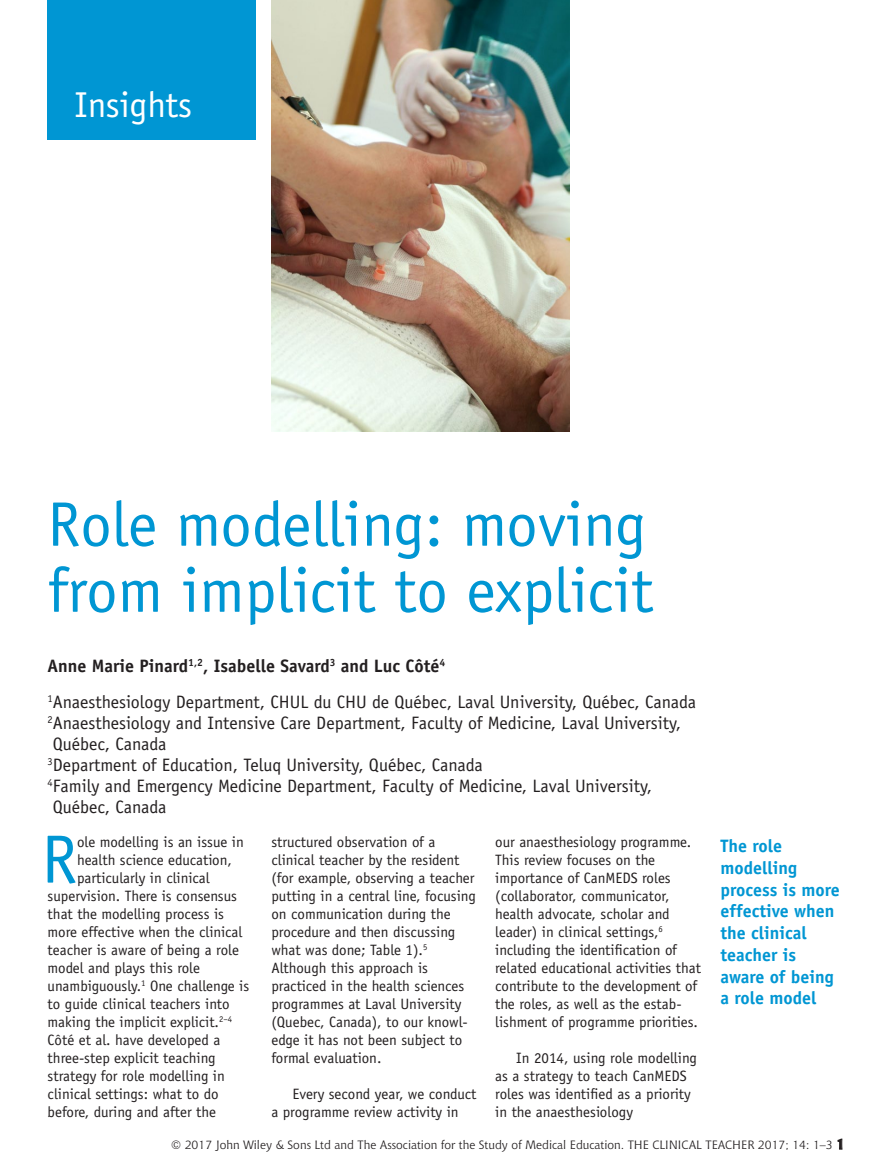
<style>
.page{position:relative;width:893px;height:1174px;background:#fff}
.page>*{position:absolute;margin:0;border:0;box-sizing:border-box;transform-origin:0 0}
.t1{font:68.4px "Officina Sans";color:#0096d3}
.t2{font:63px/66px "Officina Sans";color:#0096d3}
.t3{font:36px "Officina Sans";color:#fff}
.t4{font:18px/21px "Officina Sans";color:#231f20}
.t5{font:700 18px/21.8px "Officina Sans";color:#0096d3}
.t6{font:15px/18px "Officina Sans";color:#231f20}
.t7{font:12px "Chianti BT";color:#231f20}
.s1{font-weight:700}
.s2{font-weight:700;font-size:14.25px}
</style>
<div class="page">
<svg style="left:837px;top:1138px;width:6px;height:11px"></svg>
<div style="left:48px;top:0;width:208px;height:139px;background:#0096d3"></div>
<img style="left:271px;top:0;width:298px;height:432px">
<h3 class="t3" style="left:75px;top:84px;width:119px">Insights</h3>
<h2 class="t2" style="left:48px;top:491px;width:607px">Role modelling: moving from implicit to explicit</h2>
<p class="t4" style="left:48px;top:647px;width:650px;line-height:36px"><span class="s1">Anne Marie Pinard</span><sup>1,2</sup><span class="s1">, Isabelle Savard</span><sup>3</sup> <span class="s1">and Luc Côté</span><sup>4<br></sup><sup>1</sup>Anaesthesiology Department, CHUL du CHU de Québec, Laval University, Québec, Canada</p>
<p class="t4" style="left:48px;top:712px;width:635px"><sup>2</sup>Anaesthesiology and Intensive Care Department, Faculty of Medicine, Laval University, Québec, Canada<br><sup>3</sup>Department of Education, Teluq University, Québec, Canada<br><sup>4</sup>Family and Emergency Medicine Department, Faculty of Medicine, Laval University, Québec, Canada</p>
<h1 class="t1" style="left:42px;top:819px;width:37px">R</h1>
<p class="t6" style="left:77px;top:832px;width:168px">ole modelling is an issue in</p>
<p class="t6" style="left:271px;top:832px;width:206px">structured observation of a clinical teacher by the resident (for example, observing a teacher putting in a central line, focusing on communication during the procedure and then discussing what was done; Table 1).<sup>5<br></sup>Although this approach is practiced in the health sciences programmes at Laval University (Quebec, Canada), to our knowl&shy;edge it has not been subject to formal evaluation.</p>
<p class="t6" style="left:271px;top:1084px;width:206px;text-indent:21px">Every second year, we conduct a programme review activity in</p>
<p class="t6" style="left:495px;top:832px;width:207px">our anaesthesiology programme.<br>This review focuses on the importance of CanMEDS roles (collaborator, communicator, health advocate, scholar and leader) in clinical settings,<sup>6 </sup>including the identification of related educational activities that contribute to the development of the roles, as well as the estab&shy;lishment of programme priorities.</p>
<p class="t6" style="left:495px;top:1048px;width:203px;text-indent:21px">In 2014, using role modelling as a strategy to teach CanMEDS roles was identified as a priority in the anaesthesiology</p>
<p class="t6" style="left:77px;top:850px;width:156px">health science education,</p>
<p class="t6" style="left:77px;top:868px;width:134px">particularly in clinical</p>
<p class="t6" style="left:48px;top:886px;width:191px">supervision. There is consensus</p>
<p class="t6" style="left:48px;top:904px;width:178px">that the modelling process is</p>
<p class="t6" style="left:48px;top:922px;width:196px">more effective when the clinical</p>
<p class="t6" style="left:48px;top:940px;width:193px">teacher is aware of being a role</p>
<p class="t6" style="left:48px;top:958px;width:154px">model and plays this role</p>
<p class="t6" style="left:48px;top:976px;width:203px">unambiguously.<sup>1</sup> One challenge is</p>
<p class="t6" style="left:48px;top:994px;width:184px">to guide clinical teachers into</p>
<p class="t6" style="left:48px;top:1012px;width:186px">making the implicit explicit.<sup>2–4</sup></p>
<p class="t6" style="left:48px;top:1030px;width:174px">Côté et al. have developed a</p>
<p class="t6" style="left:48px;top:1048px;width:170px">three-step explicit teaching</p>
<p class="t6" style="left:48px;top:1066px;width:179px">strategy for role modelling in</p>
<p class="t6" style="left:48px;top:1084px;width:172px">clinical settings: what to do</p>
<p class="t6" style="left:48px;top:1102px;width:170px">before, during and after the</p>
<p class="t5" style="left:720px;top:835px;width:121px">The role modelling process is more effective when the clinical teacher is aware of being a role model</p>
<p class="t7" style="left:171px;top:1137px;width:675px">© 2017 John Wiley &amp; Sons Ltd and The Association for the Study of Medical Education. THE CLINICAL TEACHER 2017; 14: 1–3 <span class="s2">1</span></p>
</div>
